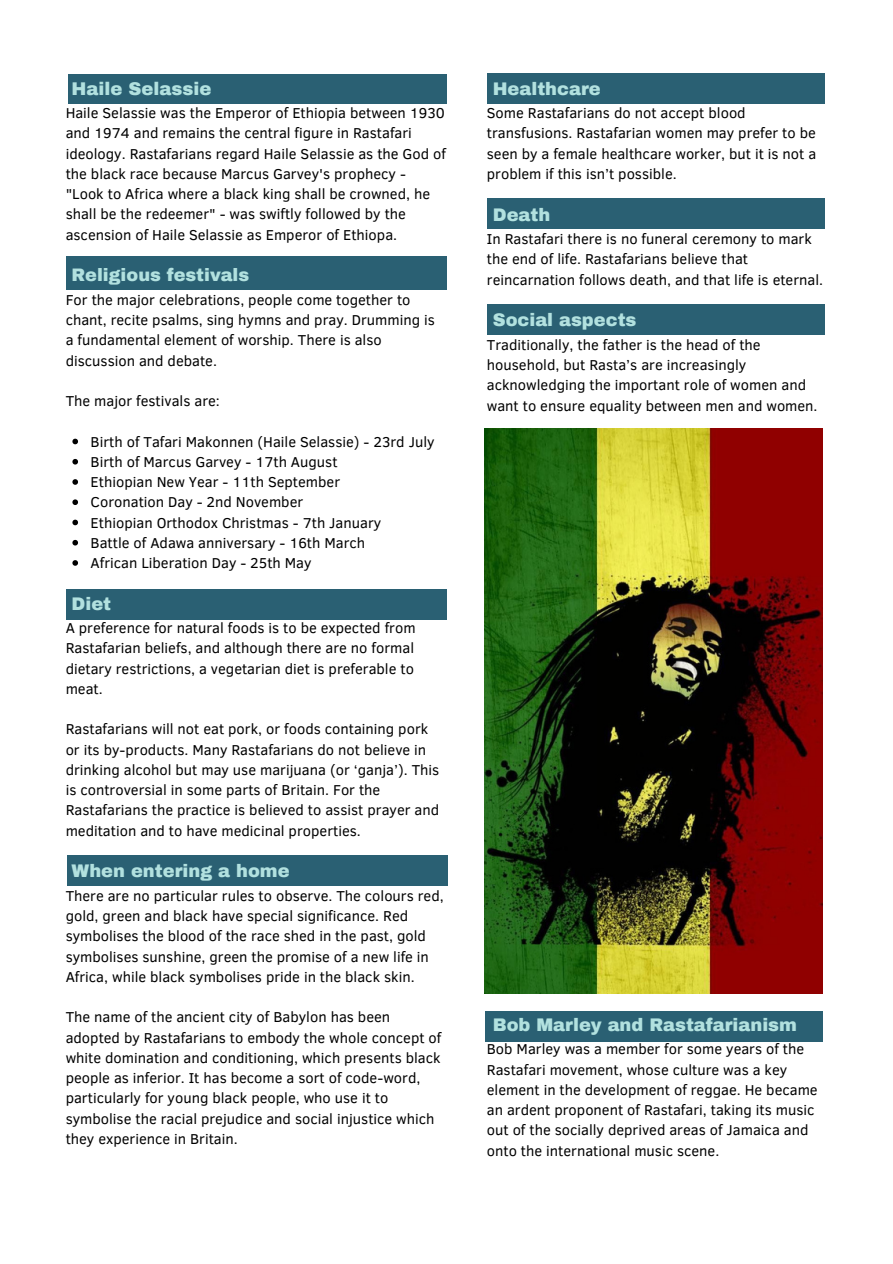
<style>
.page{position:relative;width:893px;height:1264px;background:#fff}
.page>*{position:absolute;margin:0;border:0;box-sizing:border-box;transform-origin:0 0}
.t1{font:900 18px "Archivo";color:#b2e1df}
.t2{font:900 17.85px "Archivo";color:#b2e1df}
.t3{font:900 17.7px "Archivo";color:#b2e1df}
.t4{font:14.7px/20.2px "Clear Sans";color:#000}
</style>
<div class="page">
<img style="left:484px;top:429px;width:338px;height:564px">
<div style="left:487px;top:74px;width:337px;height:30px;background:#2a6073"></div>
<div style="left:487px;top:199px;width:337px;height:30px;background:#2a6073"></div>
<div style="left:487px;top:304px;width:337px;height:30px;background:#2a6073"></div>
<div style="left:68px;top:75px;width:378px;height:29px;background:#2a6073"></div>
<div style="left:484px;top:1011px;width:338px;height:30px;background:#2a6073"></div>
<div style="left:66px;top:257px;width:380px;height:33px;background:#2a6073"></div>
<div style="left:66px;top:589px;width:380px;height:30px;background:#2a6073"></div>
<div style="left:67px;top:855px;width:380px;height:30px;background:#2a6073"></div>
<svg style="left:72px;top:438px;width:6px;height:6px"></svg>
<svg style="left:72px;top:459px;width:6px;height:5px"></svg>
<svg style="left:72px;top:479px;width:6px;height:6px"></svg>
<svg style="left:72px;top:499px;width:6px;height:6px"></svg>
<svg style="left:72px;top:519px;width:6px;height:6px"></svg>
<svg style="left:72px;top:540px;width:6px;height:5px"></svg>
<svg style="left:72px;top:560px;width:6px;height:5px"></svg>
<p class="t1" style="left:72px;top:79px;width:141px">Haile Selassie</p>
<p class="t4" style="left:66px;top:102px;width:382px">Haile Selassie was the Emperor of Ethiopia between 1930 and 1974 and remains the central figure in Rastafari ideology. Rastafarians regard Haile Selassie as the God of the black race because Marcus Garvey's prophecy - "Look to Africa where a black king shall be crowned, he shall be the redeemer" - was swiftly followed by the ascension of Haile Selassie as Emperor of Ethiopa.</p>
<p class="t3" style="left:71px;top:266px;width:179px">Religious festivals</p>
<p class="t4" style="left:66px;top:289px;width:370px">For the major celebrations, people come together to chant, recite psalms, sing hymns and pray. Drumming is a fundamental element of worship. There is also discussion and debate.</p>
<p class="t4" style="left:66px;top:390px;width:156px">The major festivals are:</p>
<p class="t4" style="left:91px;top:430px;width:345px">Birth of Tafari Makonnen (Haile Selassie) - 23rd July</p>
<p class="t4" style="left:91px;top:451px;width:248px">Birth of Marcus Garvey - 17th August</p>
<p class="t4" style="left:91px;top:471px;width:251px">Ethiopian New Year - 11th September</p>
<p class="t4" style="left:91px;top:491px;width:214px">Coronation Day - 2nd November</p>
<p class="t4" style="left:91px;top:511px;width:292px">Ethiopian Orthodox Christmas - 7th January</p>
<p class="t4" style="left:91px;top:531px;width:276px">Battle of Adawa anniversary - 16th March</p>
<p class="t4" style="left:91px;top:552px;width:222px">African Liberation Day - 25th May</p>
<p class="t2" style="left:72px;top:594px;width:41px">Diet</p>
<p class="t4" style="left:66px;top:617px;width:351px;text-align:justify">A preference for natural foods is to be expected from Rastafarian beliefs, and although there are no formal dietary restrictions, a vegetarian diet is preferable to meat.</p>
<p class="t4" style="left:66px;top:718px;width:375px">Rastafarians will not eat pork, or foods containing pork or its by-products. Many Rastafarians do not believe in drinking alcohol but may use marijuana (or ‘ganja’). This is controversial in some parts of Britain. For the Rastafarians the practice is believed to assist prayer and meditation and to have medicinal properties.</p>
<p class="t2" style="left:72px;top:861px;width:219px">When entering a home</p>
<p class="t4" style="left:66px;top:884px;width:379px">There are no particular rules to observe. The colours red, gold, green and black have special significance. Red symbolises the blood of the race shed in the past, gold symbolises sunshine, green the promise of a new life in Africa, while black symbolises pride in the black skin.</p>
<p class="t4" style="left:66px;top:1006px;width:377px">The name of the ancient city of Babylon has been adopted by Rastafarians to embody the whole concept of white domination and conditioning, which presents black people as inferior. It has become a sort of code-word, particularly for young black people, who use it to symbolise the racial prejudice and social injustice which they experience in Britain.</p>
<p class="t2" style="left:492px;top:79px;width:109px">Healthcare</p>
<p class="t4" style="left:487px;top:102px;width:331px">Some Rastafarians do not accept blood transfusions. Rastafarian women may prefer to be seen by a female healthcare worker, but it is not a problem if this isn’t possible.</p>
<p class="t2" style="left:492px;top:205px;width:59px">Death</p>
<p class="t4" style="left:487px;top:228px;width:338px">In Rastafari there is no funeral ceremony to mark the end of life. Rastafarians believe that reincarnation follows death, and that life is eternal.</p>
<p class="t2" style="left:492px;top:310px;width:145px">Social aspects</p>
<p class="t4" style="left:487px;top:334px;width:332px">Traditionally, the father is the head of the household, but Rasta’s are increasingly acknowledging the important role of women and want to ensure equality between men and women.</p>
<p class="t2" style="left:492px;top:1015px;width:306px">Bob Marley and Rastafarianism</p>
<p class="t4" style="left:487px;top:1038px;width:332px">Bob Marley was a member for some years of the Rastafari movement, whose culture was a key element in the development of reggae. He became an ardent proponent of Rastafari, taking its music out of the socially deprived areas of Jamaica and onto the international music scene.</p>
</div>
